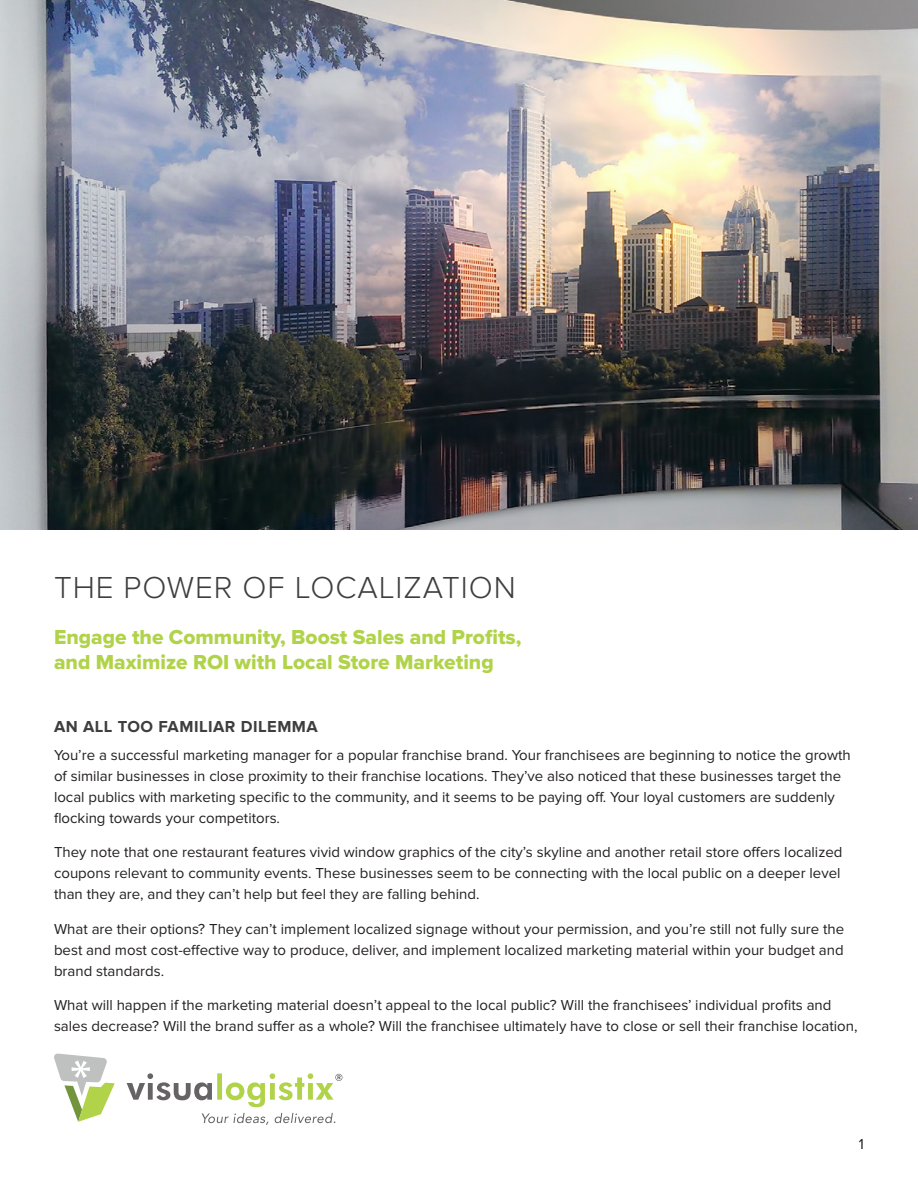
<style>
.page{position:relative;width:918px;height:1188px;background:#fff}
.page>*{position:absolute;margin:0;border:0;box-sizing:border-box;transform-origin:0 0}
.t1{font:300 31.5px "Proxima Nova";letter-spacing:.03em;color:#3e3e3f}
.L1_Subheader{font:21px/25.2px "Proxima Nova Extrabld";color:#b1d349}
.L2_Subheader{font:700 16.5px "Proxima Nova";letter-spacing:.03em;color:#3e3e3f}
.t2{font:15px/21px "Proxima Nova";color:#231f20}
</style>
<div class="page">
<img style="left:0;top:0;width:918px;height:529px">
<svg style="left:54px;top:1054px;width:61px;height:68px"></svg>
<svg style="left:202px;top:1113px;width:133px;height:12px"></svg>
<svg style="left:127px;top:1073px;width:215px;height:34px"></svg>
<p class="t1" style="left:54px;top:570px;width:463px">THE POWER OF LOCALIZATION</p>
<p class="L1_Subheader" style="left:54px;top:625px;width:469px">Engage the Community, Boost Sales and Profits, and Maximize ROI with Local Store Marketing</p>
<p class="L2_Subheader" style="left:54px;top:717px;width:265px">AN ALL TOO FAMILIAR DILEMMA</p>
<p class="t2" style="left:54px;top:745px;width:798px">You’re a successful marketing manager for a popular franchise brand. Your franchisees are beginning to notice the growth of similar businesses in close proximity to their franchise locations. They’ve also noticed that these businesses target the local publics with marketing specific to the community, and it seems to be paying off. Your loyal customers are suddenly flocking towards your competitors.</p>
<p class="t2" style="left:54px;top:842px;width:790px">They note that one restaurant features vivid window graphics of the city’s skyline and another retail store offers localized coupons relevant to community events. These businesses seem to be connecting with the local public on a deeper level than they are, and they can’t help but feel they are falling behind.</p>
<p class="t2" style="left:54px;top:919px;width:792px;text-align:justify">What are their options? They can’t implement localized signage without your permission, and you’re still not fully sure the best and most cost-effective way to produce, deliver, and implement localized marketing material within your budget and brand standards.</p>
<p class="t2" style="left:54px;top:995px;width:805px">What will happen if the marketing material doesn’t appeal to the local public? Will the franchisees’ individual profits and sales decrease? Will the brand suffer as a whole? Will the franchisee ultimately have to close or sell their franchise location,</p>
<p class="t2" style="left:859px;top:1134px;width:7px">1</p>
</div>
